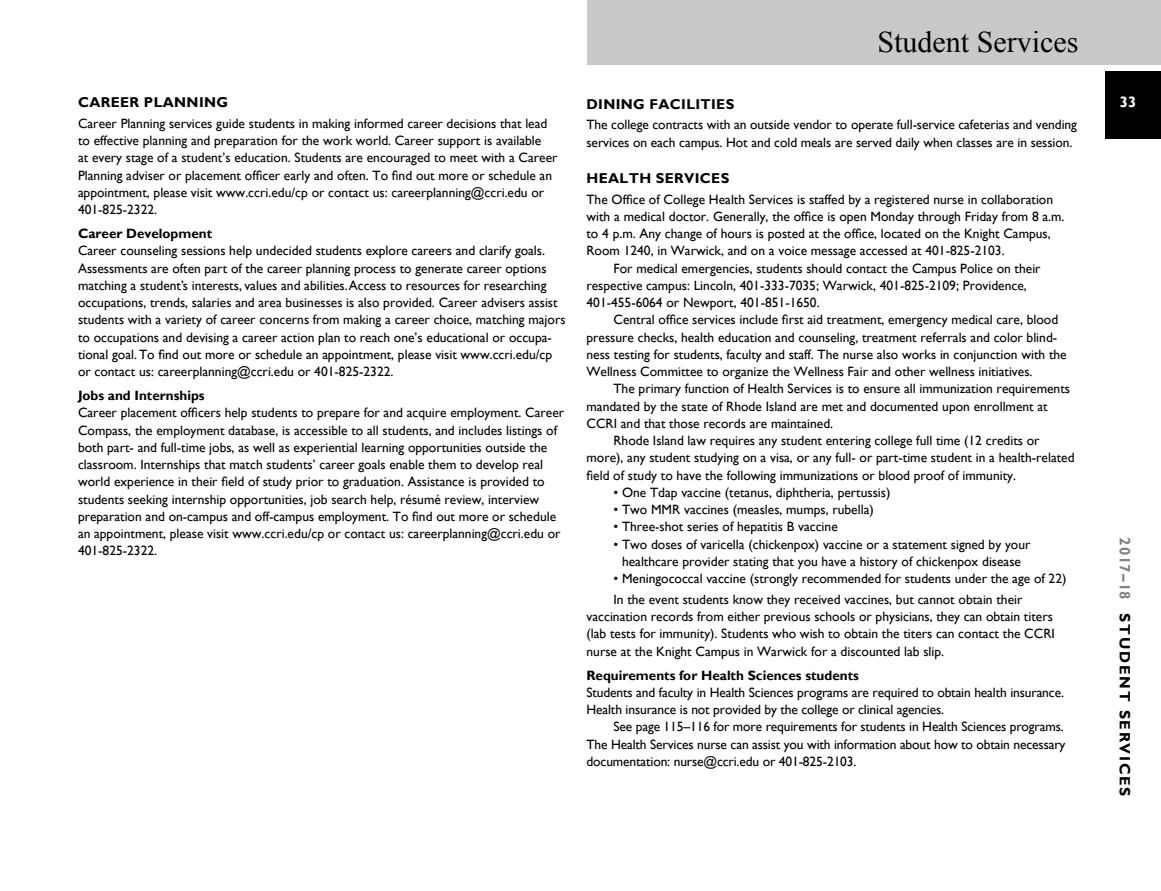
<style>
.page{position:relative;width:1161px;height:891px;background:#fff}
.page>*{position:absolute;margin:0;border:0;box-sizing:border-box;transform-origin:0 0}
.t1{font:30px "Times New Roman";color:#000}
.t2{font:700 15px "Gill Sans";letter-spacing:.125em;color:#000}
.t3{font:700 15px "Gill Sans";color:#fff}
.t4{font:700 14.25px "Gill Sans";letter-spacing:.025em;color:#000}
.t5{font:13.5px/17.2px "Gill Sans";color:#000}
.t6{font:700 13.5px "Gill Sans";color:#000}
.s1{color:#808285}
</style>
<div class="page">
<div style="left:587px;top:0;width:574px;height:64px;background:#c7c8ca"></div>
<div style="left:1106px;top:71px;width:55px;height:68px;background:#000"></div>
<p class="t4" style="left:78px;top:94px;width:23px">Career</p>
<p class="t4" style="left:144px;top:94px;width:84px">PLANNING</p>
<p class="t5" style="left:78px;top:115px;width:481px">Career Planning services guide students in making informed career decisions that lead to effective planning and preparation for the work world. Career support is available<br>at every stage of a student’s education. Students are encouraged to meet with a Career Planning adviser or placement officer early and often. To find out more or schedule an appointment, please visit www.ccri.edu/cp or contact us: careerplanning@ccri.edu or 401-825-2322.</p>
<p class="t6" style="left:78px;top:225px;width:136px">Career Development</p>
<p class="t5" style="left:78px;top:242px;width:489px">Career counseling sessions help undecided students explore careers and clarify goals.<br>Assessments are often part of the career planning process to generate career options matching a student’s interests, values and abilities. Access to resources for researching occupations, trends, salaries and area businesses is also provided. Career advisers assist students with a variety of career concerns from making a career choice, matching majors to occupations and devising a career action plan to reach one’s educational or occupa&shy;tional goal. To find out more or schedule an appointment, please visit www.ccri.edu/cp or contact us: careerplanning@ccri.edu or 401-825-2322.</p>
<p class="t6" style="left:78px;top:387px;width:128px">Jobs and Internships</p>
<p class="t5" style="left:78px;top:404px;width:488px">Career placement officers help students to prepare for and acquire employment. Career Compass, the employment database, is accessible to all students, and includes listings of both part- and full-time jobs, as well as experiential learning opportunities outside the classroom. Internships that match students’ career goals enable them to develop real world experience in their field of study prior to graduation. Assistance is provided to students seeking internship opportunities, job search help, résumé review, interview preparation and on-campus and off-campus employment. To find out more or schedule an appointment, please visit www.ccri.edu/cp or contact us: careerplanning@ccri.edu or 401-825-2322.</p>
<h1 class="t1" style="left:878px;top:22px;width:202px">Student Services</h1>
<p class="t4" style="left:586px;top:95px;width:21px">Dinin</p>
<p class="t4" style="left:633px;top:95px;width:35px">g Facili</p>
<p class="t4" style="left:701px;top:95px;width:35px">ti es</p>
<p class="t5" style="left:586px;top:116px;width:492px">The college contracts with an outside vendor to operate full-service cafeterias and vending services on each campus. Hot and cold meals are served daily when classes are in session.</p>
<p class="t4" style="left:586px;top:169px;width:89px">Health Services</p>
<p class="t5" style="left:586px;top:191px;width:468px">The Office of College Health Services is staffed by a registered nurse in collaboration</p>
<p class="t5" style="left:586px;top:208px;width:480px">with a medical doctor. Generally, the office is open Monday through Friday from 8 a.m.</p>
<p class="t5" style="left:586px;top:225px;width:466px">to 4 p.m. Any change of hours is posted at the office, located on the Knight Campus,</p>
<p class="t5" style="left:586px;top:242px;width:420px">Room 1240, in Warwick, and on a voice message accessed at 401-825-2103.</p>
<p class="t5" style="left:614px;top:260px;width:429px">For medical emergencies, students should contact the Campus Police on their</p>
<p class="t5" style="left:586px;top:277px;width:442px">respective campus: Lincoln, 401-333-7035; Warwick, 401-825-2109; Providence,</p>
<p class="t5" style="left:586px;top:294px;width:235px">401-455-6064 or Newport, 401-851-1650.</p>
<p class="t5" style="left:614px;top:311px;width:446px">Central office services include first aid treatment, emergency medical care, blood</p>
<p class="t5" style="left:586px;top:329px;width:472px">pressure checks, health education and counseling, treatment referrals and color blind-</p>
<p class="t5" style="left:586px;top:346px;width:482px">ness testing for students, faculty and staff. The nurse also works in conjunction with the</p>
<p class="t5" style="left:586px;top:363px;width:448px">Wellness Committee to organize the Wellness Fair and other wellness initiatives.</p>
<p class="t5" style="left:614px;top:380px;width:458px">The primary function of Health Services is to ensure all immunization requirements</p>
<p class="t5" style="left:586px;top:398px;width:463px">mandated by the state of Rhode Island are met and documented upon enrollment at</p>
<p class="t5" style="left:586px;top:415px;width:248px">CCRI and that those records are maintained.</p>
<p class="t5" style="left:614px;top:432px;width:428px">Rhode Island law requires any student entering college full time (12 credits or</p>
<p class="t5" style="left:586px;top:449px;width:490px">more), any student studying on a visa, or any full- or part-time student in a health-related</p>
<p class="t5" style="left:586px;top:467px;width:431px">field of study to have the following immunizations or blood proof of immunity.</p>
<p class="t5" style="left:614px;top:484px;width:278px">• One Tdap vaccine (tetanus, diphtheria, pertussis)</p>
<p class="t5" style="left:614px;top:501px;width:262px">• Two MMR vaccines (measles, mumps, rubella)</p>
<p class="t5" style="left:614px;top:518px;width:226px">• Three-shot series of hepatitis B vaccine</p>
<p class="t5" style="left:614px;top:536px;width:419px;text-align:center">• Two doses of varicella (chickenpox) vaccine or a statement signed by your healthcare provider stating that you have a history of chickenpox disease</p>
<p class="t5" style="left:614px;top:568px;width:455px;line-height:20.7px">• Meningococcal vaccine (strongly recommended for students under the age of 22)<br>In the event students know they received vaccines, but cannot obtain their</p>
<p class="t5" style="left:586px;top:608px;width:470px">vaccination records from either previous schools or physicians, they can obtain titers (lab tests for immunity). Students who wish to obtain the titers can contact the CCRI nurse at the Knight Campus in Warwick for a discounted lab slip.</p>
<p class="t6" style="left:586px;top:667px;width:274px">Requirements for Health Sciences students</p>
<p class="t5" style="left:586px;top:684px;width:479px">Students and faculty in Health Sciences programs are required to obtain health insurance.<br>Health insurance is not provided by the college or clinical agencies.</p>
<p class="t5" style="left:586px;top:718px;width:480px;text-indent:27px">See page 115–116 for more requirements for students in Health Sciences programs.<br>The Health Services nurse can assist you with information about how to obtain necessary documentation: nurse@ccri.edu or 401-825-2103.</p>
<p class="t3" style="left:1120px;top:93px;width:18px">33</p>
<p class="t2" style="left:1134px;top:537px;width:261px;rotate:90deg"><span class="s1">2017–18</span> STUDENT SERVICES</p>
</div>
